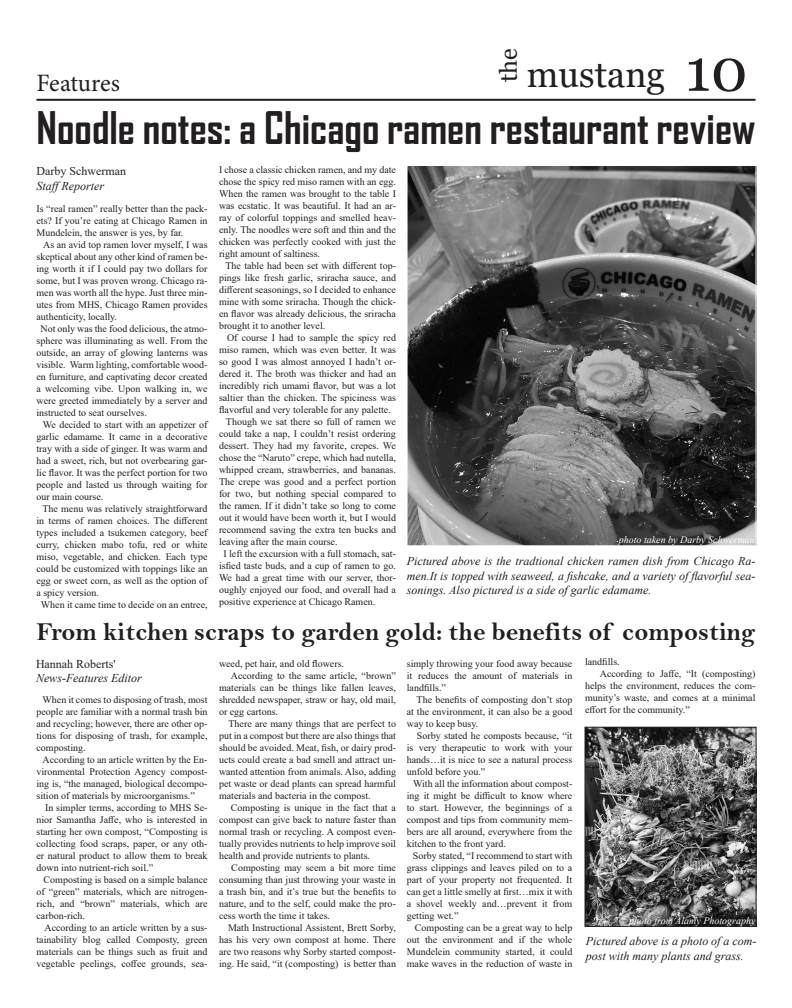
<style>
.page{position:relative;width:792px;height:1008px;background:#fff}
.page>*{position:absolute;margin:0;border:0;box-sizing:border-box;transform-origin:0 0}
.t1{font:60px "Georgia";color:#231f20}
.t2{font:700 43px "Agency FB";color:#231f20}
.t3{font:36px "Georgia";color:#231f20}
.t4{font:26px "Bell MT Bold";color:#231f20}
.t5{font:25px "Minion Pro";letter-spacing:-.01em;color:#231f20}
.t6{font:24px "Georgia";color:#231f20}
.t7{font:italic 12px/14.4px "Times New Roman";color:#231f20;text-align:justify}
.t8{font:12px "Times New Roman";color:#231f20}
.t9{font:10px/12px "Times New Roman";color:#231f20;text-align:justify}
.t10{font:italic 10px "Times New Roman";color:#fff}
</style>
<div class="page">
<hr style="left:36px;top:99px;width:720px;height:2px;background:#231f20">
<img style="left:409px;top:167px;width:345px;height:377px">
<div style="left:407px;top:165px;width:349px;height:381px;border:1px solid #fff"></div>
<img style="left:587px;top:729px;width:167px;height:196px">
<div style="left:585px;top:727px;width:171px;height:200px;border:1px solid #231f20"></div>
<p class="t6" style="left:494px;top:82px;width:35px;rotate:-90deg">the</p>
<p class="t3" style="left:527px;top:53px;width:140px">mustang</p>
<p class="t1" style="left:685px;top:34px;width:64px">10</p>
<p class="t2" style="left:36px;top:102px;width:721px">Noodle notes: a Chicago ramen restaurant review</p>
<p class="t8" style="left:36px;top:163px;width:91px">Darby Schwerman</p>
<p class="t7" style="left:36px;top:178px;width:69px">StaffReporter</p>
<p class="t9" style="left:36px;top:202px;width:173px">Is “real ramen” really better than the pack&shy;ets? If you’re eating at Chicago Ramen in Mundelein, the answer is yes, by far.</p>
<p class="t9" style="left:36px;top:238px;width:173px;text-indent:7px">As an avid top ramen lover myself, I was skeptical about any other kind of ramen be&shy;ing worth it if I could pay two dollars for some, but I was proven wrong. Chicago ra&shy;men was worth all the hype. Just three min&shy;utes from MHS, Chicago Ramen provides authenticity, locally.</p>
<p class="t9" style="left:36px;top:322px;width:173px;text-indent:4px">Not only was the food delicious, the atmo&shy;sphere was illuminating as well. From the outside, an array of glowing lanterns was visible. Warm lighting, comfortable wood&shy;en furniture, and captivating decor created a welcoming vibe. Upon walking in, we were greeted immediately by a server and instructed to seat ourselves.</p>
<p class="t9" style="left:36px;top:418px;width:173px;text-indent:6px">We decided to start with an appetizer of garlic edamame. It came in a decorative tray with a side of ginger. It was warm and had a sweet, rich, but not overbearing gar&shy;lic flavor. It was the perfect portion for two people and lasted us through waiting for our main course.</p>
<p class="t9" style="left:36px;top:502px;width:173px;text-indent:6px">The menu was relatively straightforward in terms of ramen choices. The different types included a tsukemen category, beef curry, chicken mabo tofu, red or white miso, vegetable, and chicken. Each type could be customized with toppings like an egg or sweet corn, as well as the option of a spicy version.</p>
<p class="t9" style="left:41px;top:598px;width:168px">When it came time to decide on an entree,</p>
<p class="t5" style="left:36px;top:66px;width:85px">Features</p>
<p class="t9" style="left:219px;top:163px;width:179px">I chose a classic chicken ramen, and my date chose the spicy red miso ramen with an egg.<br>When the ramen was brought to the table I was ecstatic. It was beautiful. It had an ar&shy;ray of colorful toppings and smelled heav&shy;enly. The noodles were soft and thin and the chicken was perfectly cooked with just the right amount of saltiness.</p>
<p class="t9" style="left:219px;top:259px;width:179px;text-indent:7px">The table had been set with different top&shy;pings like fresh garlic, sriracha sauce, and different seasonings, so I decided to enhance mine with some sriracha. Though the chick&shy;en flavor was already delicious, the sriracha brought it to another level.</p>
<p class="t9" style="left:219px;top:331px;width:179px;text-indent:8px">Of course I had to sample the spicy red miso ramen, which was even better. It was so good I was almost annoyed I hadn’t or&shy;dered it. The broth was thicker and had an incredibly rich umami flavor, but was a lot saltier than the chicken. The spiciness was flavorful and very tolerable for any palette.</p>
<p class="t9" style="left:219px;top:415px;width:179px;text-indent:7px">Though we sat there so full of ramen we could take a nap, I couldn’t resist ordering dessert. They had my favorite, crepes. We chose the “Naruto” crepe, which had nutella, whipped cream, strawberries, and bananas.<br>The crepe was good and a perfect portion for two, but nothing special compared to the ramen. If it didn’t take so long to come out it would have been worth it, but I would recommend saving the extra ten bucks and leaving after the main course.</p>
<p class="t9" style="left:219px;top:547px;width:179px;text-indent:5px">I left the excursion with a full stomach, sat&shy;isfied taste buds, and a cup of ramen to go.<br>We had a great time with our server, thor&shy;oughly enjoyed our food, and overall had a positive experience at Chicago Ramen.</p>
<p class="t7" style="left:407px;top:554px;width:350px">Pictured above is the tradtional chicken ramen dish from Chicago Ra&shy;men.It is topped with seaweed, a fishcake, and a variety of flavorful sea&shy;sonings. Also pictured is a side of garlic edamame.</p>
<p class="t10" style="left:619px;top:533px;width:138px">photo taken by Darby Schwerman</p>
<p class="t4" style="left:36px;top:616px;width:721px">From kitchen scraps to garden gold: the benefits of composting</p>
<p class="t8" style="left:36px;top:655px;width:81px">Hannah Roberts'</p>
<p class="t7" style="left:36px;top:671px;width:107px">News-Features Editor</p>
<p class="t9" style="left:36px;top:693px;width:173px;text-indent:6px">When it comes to disposing of trash, most people are familiar with a normal trash bin and recycling; however, there are other op&shy;tions for disposing of trash, for example, composting.</p>
<p class="t9" style="left:36px;top:753px;width:173px;text-indent:6px">According to an article written by the En&shy;vironmental Protection Agency compost&shy;ing is, “the managed, biological decompo&shy;sition of materials by microorganisms.”</p>
<p class="t9" style="left:36px;top:801px;width:173px;text-indent:9px">In simpler terms, according to MHS Se&shy;nior Samantha Jaffe, who is interested in starting her own compost, “Composting is collecting food scraps, paper, or any oth&shy;er natural product to allow them to break down into nutrient-rich soil.”</p>
<p class="t9" style="left:36px;top:873px;width:173px;text-indent:7px">Composting is based on a simple balance of “green” materials, which are nitrogen&shy;rich, and “brown” materials, which are carbon-rich.</p>
<p class="t9" style="left:36px;top:921px;width:173px;text-indent:8px">According to an article written by a sus&shy;tainability blog called Composty, green materials can be things such as fruit and vegetable peelings, coffee grounds, sea-</p>
<p class="t9" style="left:585px;top:655px;width:36px">landfills.</p>
<p class="t9" style="left:585px;top:667px;width:172px;text-indent:15px">According to Jaffe, “It (composting) helps the environment, reduces the com&shy;munity’s waste, and comes at a minimal effort for the community.”</p>
<p class="t9" style="left:219px;top:657px;width:127px">weed, pet hair, and old flowers.</p>
<p class="t9" style="left:219px;top:669px;width:179px;text-indent:12px">According to the same article, “brown” materials can be things like fallen leaves, shredded newspaper, straw or hay, old mail, or egg cartons.</p>
<p class="t9" style="left:219px;top:717px;width:179px;text-indent:10px">There are many things that are perfect to put in a compost but there are also things that should be avoided. Meat, fish, or dairy prod&shy;ucts could create a bad smell and attract un&shy;wanted attention from animals. Also, adding pet waste or dead plants can spread harmful materials and bacteria in the compost.</p>
<p class="t9" style="left:219px;top:801px;width:179px;text-indent:12px">Composting is unique in the fact that a compost can give back to nature faster than normal trash or recycling. A compost even&shy;tually provides nutrients to help improve soil health and provide nutrients to plants.</p>
<p class="t9" style="left:219px;top:861px;width:179px;text-indent:12px">Composting may seem a bit more time consuming than just throwing your waste in a trash bin, and it’s true but the benefits to nature, and to the self, could make the pro&shy;cess worth the time it takes.</p>
<p class="t9" style="left:219px;top:921px;width:179px;text-indent:9px">Math Instructional Assistent, Brett Sorby, has his very own compost at home. There are two reasons why Sorby started compost&shy;ing. He said, “it (composting) is better than</p>
<p class="t9" style="left:407px;top:657px;width:167px">simply throwing your food away because it reduces the amount of materials in landfills.”</p>
<p class="t9" style="left:407px;top:693px;width:167px;text-indent:10px">The benefits of composting don’t stop at the environment, it can also be a good way to keep busy.</p>
<p class="t9" style="left:407px;top:729px;width:167px;text-indent:10px">Sorby stated he composts because, “it is very therapeutic to work with your hands…it is nice to see a natural process unfold before you.”</p>
<p class="t9" style="left:407px;top:777px;width:167px;text-indent:6px">With all the information about compost&shy;ing it might be difficult to know where to start. However, the beginnings of a compost and tips from community mem&shy;bers are all around, everywhere from the kitchen to the front yard.</p>
<p class="t9" style="left:407px;top:849px;width:167px;text-indent:6px">Sorby stated, “I recommend to start with grass clippings and leaves piled on to a part of your property not frequented. It can get a little smelly at first…mix it with a shovel weekly and…prevent it from getting wet.”</p>
<p class="t9" style="left:407px;top:921px;width:167px;text-indent:8px">Composting can be a great way to help out the environment and if the whole Mundelein community started, it could make waves in the reduction of waste in</p>
<p class="t10" style="left:629px;top:914px;width:128px">photo from Alamy Photography</p>
<p class="t7" style="left:586px;top:934px;width:172px">Pictured above is a photo of a com&shy;post with many plants and grass.</p>
</div>
